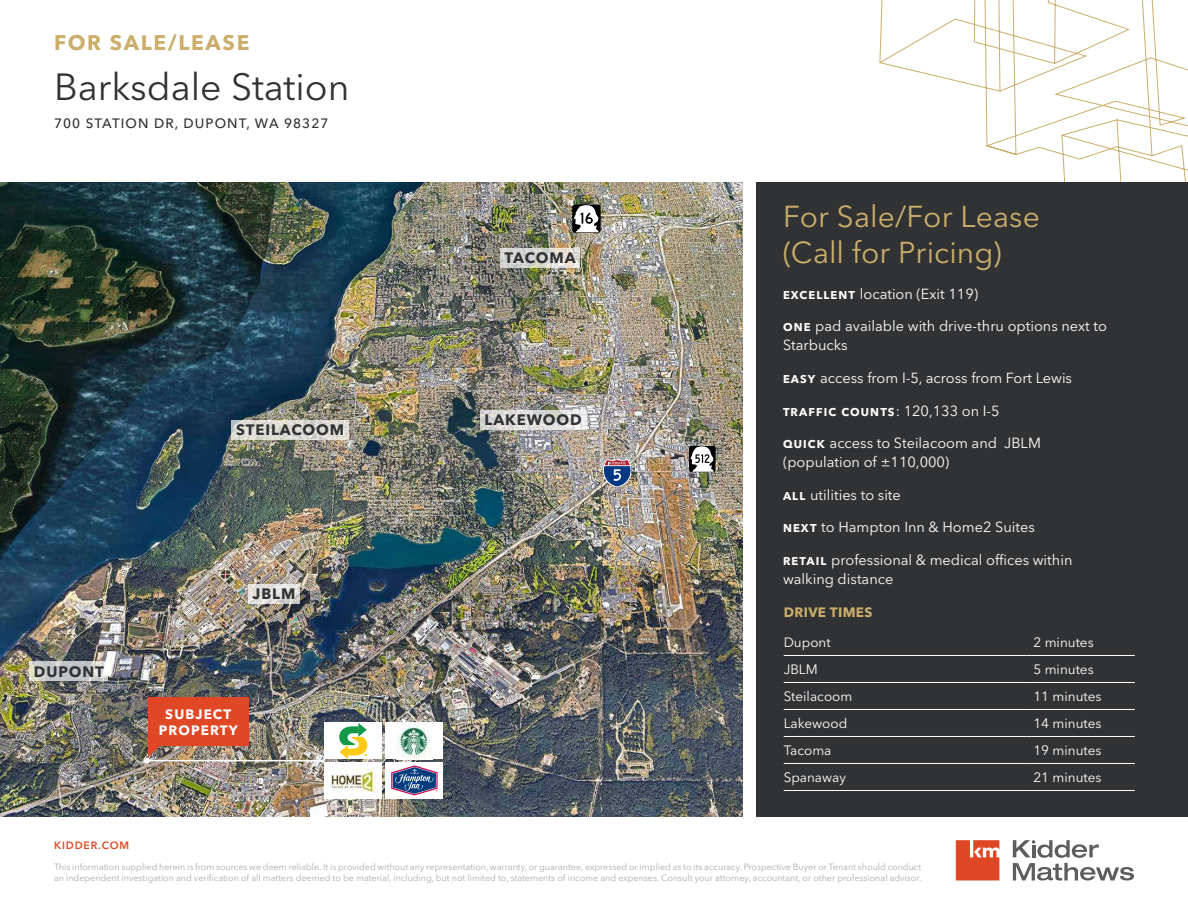
<style>
.page{position:relative;width:1188px;height:918px;background:#fff}
.page>*{position:absolute;margin:0;border:0;box-sizing:border-box;transform-origin:0 0}
.Property_Name_-_Char{font:37.5px "Avenir Next LT Pro";color:#313234}
.Callout_Text_-_Gold{font:30px/36px "Avenir Next LT Pro";color:#cbae6b}
.For_Lease___Sale__Af{font:700 21px "Avenir Next LT Pro";letter-spacing:.08em;color:#cbae6b}
.Neighborhood___City{font:700 15px "Avenir Next LT Pro";letter-spacing:.06em;color:#313234}
.Bullets_-_White{font:14.55px/19px "Avenir Next LT Pro";color:#fff}
.Table_Input_-_White{font:13.5px "Avenir Next LT Pro";color:#fff}
.Property_Address_-_C{font:500 13.5px "Avenir Next LT Pro";letter-spacing:.08em;color:#313234}
.Subject_Property_Cal{font:700 13.5px/16.5px "Avenir Next LT Pro";letter-spacing:.08em;color:#fff;text-align:center}
.Table_Title_-_Gold{font:700 13.5px "Avenir Next LT Pro";letter-spacing:.025em;color:#cbae6b}
.Bullets_-_White-2{font:700 11.25px "Avenir Next LT Pro";letter-spacing:.1em;color:#fff}
.t1{font:600 10.5px "Avenir Next LT Pro";letter-spacing:.08em;color:#e04825}
.t2{font:9px/10.8px "Avenir Next LT Pro";color:#afabac}
.s1{font-weight:700;font-size:11.25px}
.s2{font-weight:400;font-size:14.55px}
</style>
<div class="page">
<svg style="left:1013px;top:840px;width:121px;height:41px"></svg>
<svg style="left:956px;top:840px;width:43px;height:41px;background:#e35f40"></svg>
<svg style="left:879px;top:0;width:309px;height:182px"></svg>
<div style="left:756px;top:182px;width:432px;height:635px;background:#313234"></div>
<img style="left:0;top:182px;width:742px;height:635px">
<div style="left:148px;top:698px;width:100px;height:48px;background:#e04825"></div>
<div style="left:324px;top:723px;width:58px;height:36px;background:#fff"></div>
<svg style="left:339px;top:723px;width:29px;height:36px"></svg>
<div style="left:385px;top:723px;width:58px;height:36px;background:#fff"></div>
<img style="left:396px;top:726px;width:35px;height:32px">
<div style="left:324px;top:762px;width:58px;height:37px;background:#fff"></div>
<img style="left:331px;top:769px;width:45px;height:23px">
<div style="left:385px;top:762px;width:58px;height:37px;background:#fff"></div>
<svg style="left:391px;top:765px;width:47px;height:30px"></svg>
<svg style="left:30px;top:661px;width:78px;height:20px;background:#cecfce"></svg>
<hr style="left:784px;top:655px;width:243px;height:1px;background:#fff">
<hr style="left:1027px;top:655px;width:108px;height:1px;background:#fff">
<hr style="left:784px;top:682px;width:243px;height:1px;background:#fff">
<hr style="left:1027px;top:682px;width:108px;height:1px;background:#fff">
<hr style="left:784px;top:709px;width:243px;height:1px;background:#fff">
<hr style="left:1027px;top:709px;width:108px;height:1px;background:#fff">
<hr style="left:784px;top:736px;width:243px;height:1px;background:#fff">
<hr style="left:1027px;top:736px;width:108px;height:1px;background:#fff">
<hr style="left:784px;top:763px;width:243px;height:1px;background:#fff">
<hr style="left:1027px;top:763px;width:108px;height:1px;background:#fff">
<hr style="left:784px;top:790px;width:243px;height:1px;background:#fff">
<hr style="left:1027px;top:790px;width:108px;height:1px;background:#fff">
<hr style="left:147px;top:760px;width:177px;height:1px;background:#fff">
<svg style="left:144px;top:743px;width:19px;height:21px"></svg>
<svg style="left:480px;top:410px;width:106px;height:20px;background:#dededc"></svg>
<svg style="left:248px;top:584px;width:52px;height:20px"></svg>
<svg style="left:232px;top:420px;width:117px;height:20px;background:#dcdcd5"></svg>
<svg style="left:604px;top:459px;width:26px;height:28px"></svg>
<div style="left:572px;top:204px;width:29px;height:29px;background:#000;border-radius:3px"></div>
<svg style="left:574px;top:205px;width:25px;height:27px"></svg>
<div style="left:689px;top:446px;width:27px;height:26px;background:#000;border-radius:3px"></div>
<svg style="left:690px;top:446px;width:24px;height:26px"></svg>
<svg style="left:500px;top:248px;width:80px;height:20px;background:#dbdad4"></svg>
<p class="For_Lease___Sale__Af" style="left:54px;top:30px;width:197px">FOR SALE/LEASE</p>
<p class="Property_Name_-_Char" style="left:54px;top:64px;width:297px">Barksdale Station</p>
<p class="Property_Address_-_C" style="left:54px;top:115px;width:276px">700 STATION DR, DUPONT, WA 98327</p>
<p class="Neighborhood___City" style="left:236px;top:421px;width:110px">STEILACOOM</p>
<p class="Neighborhood___City" style="left:34px;top:662px;width:72px">DUPONT</p>
<p class="Neighborhood___City" style="left:253px;top:585px;width:44px">JBLM</p>
<p class="Subject_Property_Cal" style="left:159px;top:706px;width:80px">SUBJECT<br>PROPERTY</p>
<p class="t1" style="left:54px;top:839px;width:77px">KIDDER.COM</p>
<p class="Neighborhood___City" style="left:505px;top:249px;width:73px">TACOMA</p>
<p class="Neighborhood___City" style="left:485px;top:411px;width:99px">LAKEWOOD</p>
<p class="Callout_Text_-_Gold" style="left:783px;top:199px;width:259px">For Sale/For Lease (Call for Pricing)</p>
<p class="Bullets_-_White" style="left:783px;top:284px;width:197px"><span class="s1">EXCELLENT</span> location (Exit 119)</p>
<p class="Bullets_-_White" style="left:783px;top:317px;width:326px"><span class="s1">ONE</span> pad available with drive-thru options next to<br>Starbucks</p>
<p class="Bullets_-_White" style="left:783px;top:368px;width:291px"><span class="s1">EASY</span> access from I-5, across from Fort Lewis</p>
<p class="Bullets_-_White-2" style="left:783px;top:405px;width:218px">TRAFFIC COUNTS<span class="s2">: 120,133 on I-5</span></p>
<p class="Bullets_-_White" style="left:783px;top:433px;width:259px"><span class="s1">QUICK</span> access to Steilacoom and JBLM (population of ±110,000)</p>
<p class="Bullets_-_White" style="left:783px;top:485px;width:119px"><span class="s1">ALL</span> utilities to site</p>
<p class="Bullets_-_White" style="left:783px;top:518px;width:253px"><span class="s1">NEXT</span> to Hampton Inn &amp; Home2 Suites</p>
<p class="Bullets_-_White" style="left:783px;top:550px;width:291px"><span class="s1">RETAIL</span> professional &amp; medical offices within walking distance</p>
<p class="Table_Title_-_Gold" style="left:784px;top:604px;width:90px">DRIVE TIMES</p>
<p class="Table_Input_-_White" style="left:784px;top:634px;width:49px">Dupont</p>
<p class="Table_Input_-_White" style="left:1034px;top:634px;width:62px">2 minutes</p>
<p class="Table_Input_-_White" style="left:784px;top:661px;width:36px">JBLM</p>
<p class="Table_Input_-_White" style="left:1034px;top:661px;width:62px">5 minutes</p>
<p class="Table_Input_-_White" style="left:784px;top:688px;width:70px">Steilacoom</p>
<p class="Table_Input_-_White" style="left:1034px;top:688px;width:70px">11 minutes</p>
<p class="Table_Input_-_White" style="left:784px;top:715px;width:65px">Lakewood</p>
<p class="Table_Input_-_White" style="left:1034px;top:715px;width:70px">14 minutes</p>
<p class="Table_Input_-_White" style="left:784px;top:742px;width:49px">Tacoma</p>
<p class="Table_Input_-_White" style="left:1034px;top:742px;width:70px">19 minutes</p>
<p class="Table_Input_-_White" style="left:784px;top:769px;width:64px">Spanaway</p>
<p class="Table_Input_-_White" style="left:1034px;top:769px;width:70px">21 minutes</p>
<p class="t2" style="left:54px;top:861px;width:869px">This information supplied herein is from sources we deem reliable. It is provided without any representation, warranty, or guarantee, expressed or implied as to its accuracy. Prospective Buyer or Tenant should conduct an independent investigation and verification of all matters deemed to be material, including, but not limited to, statements of income and expenses. Consult your attorney, accountant, or other professional advisor.</p>
</div>
